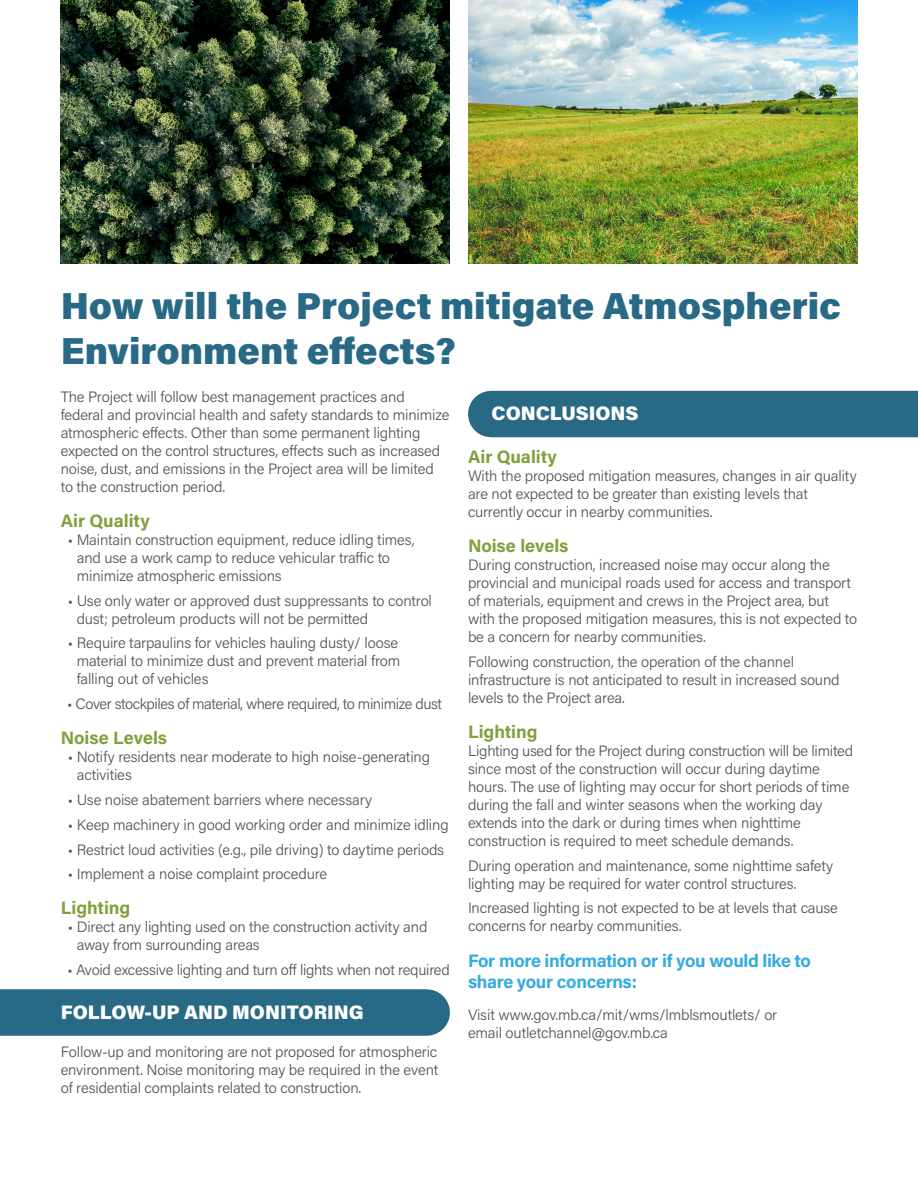
<style>
.page{position:relative;width:918px;height:1188px;background:#fff}
.page>*{position:absolute;margin:0;border:0;box-sizing:border-box;transform-origin:0 0}
.t1{font:900 37.5px/45px "Acumin Pro";color:#286986}
.t2{font:900 19.5px "Acumin Pro";color:#fff}
.Heads{font:700 18px "Acumin Pro";color:#839f3d}
.Body_Copy{font:700 18px/21.6px "Acumin Pro";letter-spacing:-.02em;color:#36abde}
.Body_Copy-2{font:300 15px/18px "Acumin Pro";letter-spacing:-.01em;color:#4d554e}
.Body_Copy-3{font:300 15px "Acumin Pro";letter-spacing:-.03em;color:#4d554e}
</style>
<div class="page">
<div style="left:0;top:989px;width:427px;height:47px;background:#286986"></div>
<div style="left:491px;top:391px;width:427px;height:46px;background:#286986"></div>
<img style="left:61px;top:0;width:389px;height:264px">
<img style="left:468px;top:0;width:389px;height:264px">
<p class="t1" style="left:61px;top:282px;width:782px">How will the Project mitigate Atmospheric<br>Environment effects?</p>
<p class="Body_Copy-2" style="left:61px;top:387px;width:390px">The Project will follow best management practices and federal and provincial health and safety standards to minimize atmospheric effects. Other than some permanent lighting expected on the control structures, effects such as increased noise, dust, and emissions in the Project area will be limited to the construction period.</p>
<p class="Heads" style="left:61px;top:508px;width:91px">Air Quality</p>
<p class="Body_Copy-2" style="left:77px;top:530px;width:339px;text-indent:-9px">• Maintain construction equipment, reduce idling times, and use a work camp to reduce vehicular traffic to minimize atmospheric emissions</p>
<p class="Body_Copy-2" style="left:77px;top:591px;width:357px;text-indent:-9px">• Use only water or approved dust suppressants to control dust; petroleum products will not be permitted</p>
<p class="Body_Copy-2" style="left:77px;top:634px;width:325px;text-indent:-9px">• Require tarpaulins for vehicles hauling dusty/ loose material to minimize dust and prevent material from falling out of vehicles</p>
<p class="Body_Copy-3" style="left:67px;top:694px;width:376px">• Cover stockpiles of material, where required, to minimize dust</p>
<p class="Heads" style="left:61px;top:725px;width:108px">Noise Levels</p>
<p class="Body_Copy-2" style="left:77px;top:747px;width:355px;text-indent:-9px">• Notify residents near moderate to high noise-generating activities</p>
<p class="Body_Copy-2" style="left:68px;top:790px;width:306px">• Use noise abatement barriers where necessary</p>
<p class="Body_Copy-2" style="left:68px;top:815px;width:382px">• Keep machinery in good working order and minimize idling</p>
<p class="Body_Copy-2" style="left:68px;top:840px;width:378px">• Restrict loud activities (e.g., pile driving) to daytime periods</p>
<p class="Body_Copy-2" style="left:68px;top:864px;width:261px">• Implement a noise complaint procedure</p>
<p class="Heads" style="left:61px;top:895px;width:71px">Lighting</p>
<p class="Body_Copy-2" style="left:77px;top:918px;width:352px;text-indent:-9px">• Direct any lighting used on the construction activity and away from surrounding areas</p>
<p class="Body_Copy-2" style="left:68px;top:960px;width:384px">• Avoid excessive lighting and turn off lights when not required</p>
<p class="t2" style="left:61px;top:998px;width:305px">FOLLOW-UP AND MONITORING</p>
<p class="Body_Copy-2" style="left:61px;top:1042px;width:379px;text-align:justify">Follow-up and monitoring are not proposed for atmospheric environment. Noise monitoring may be required in the event of residential complaints related to construction.</p>
<p class="t2" style="left:491px;top:399px;width:149px">CONCLUSIONS</p>
<p class="Heads" style="left:468px;top:444px;width:91px">Air Quality</p>
<p class="Body_Copy-2" style="left:468px;top:466px;width:390px">With the proposed mitigation measures, changes in air quality are not expected to be greater than existing levels that currently occur in nearby communities.</p>
<p class="Heads" style="left:468px;top:533px;width:102px">Noise levels</p>
<p class="Body_Copy-2" style="left:468px;top:555px;width:391px">During construction, increased noise may occur along the provincial and municipal roads used for access and transport of materials, equipment and crews in the Project area, but with the proposed mitigation measures, this is not expected to be a concern for nearby communities.</p>
<p class="Body_Copy-2" style="left:468px;top:652px;width:373px">Following construction, the operation of the channel infrastructure is not anticipated to result in increased sound levels to the Project area.</p>
<p class="Heads" style="left:468px;top:719px;width:71px">Lighting</p>
<p class="Body_Copy-2" style="left:468px;top:741px;width:387px">Lighting used for the Project during construction will be limited since most of the construction will occur during daytime hours. The use of lighting may occur for short periods of time during the fall and winter seasons when the working day extends into the dark or during times when nighttime construction is required to meet schedule demands.</p>
<p class="Body_Copy-2" style="left:468px;top:856px;width:367px">During operation and maintenance, some nighttime safety lighting may be required for water control structures.</p>
<p class="Body_Copy-2" style="left:468px;top:899px;width:371px">Increased lighting is not expected to be at levels that cause concerns for nearby communities.</p>
<p class="Body_Copy" style="left:468px;top:949px;width:345px">For more information or if you would like to share your concerns:</p>
<p class="Body_Copy-2" style="left:468px;top:1005px;width:311px">Visit www.gov.mb.ca/mit/wms/lmblsmoutlets/ or email outletchannel@gov.mb.ca</p>
</div>
